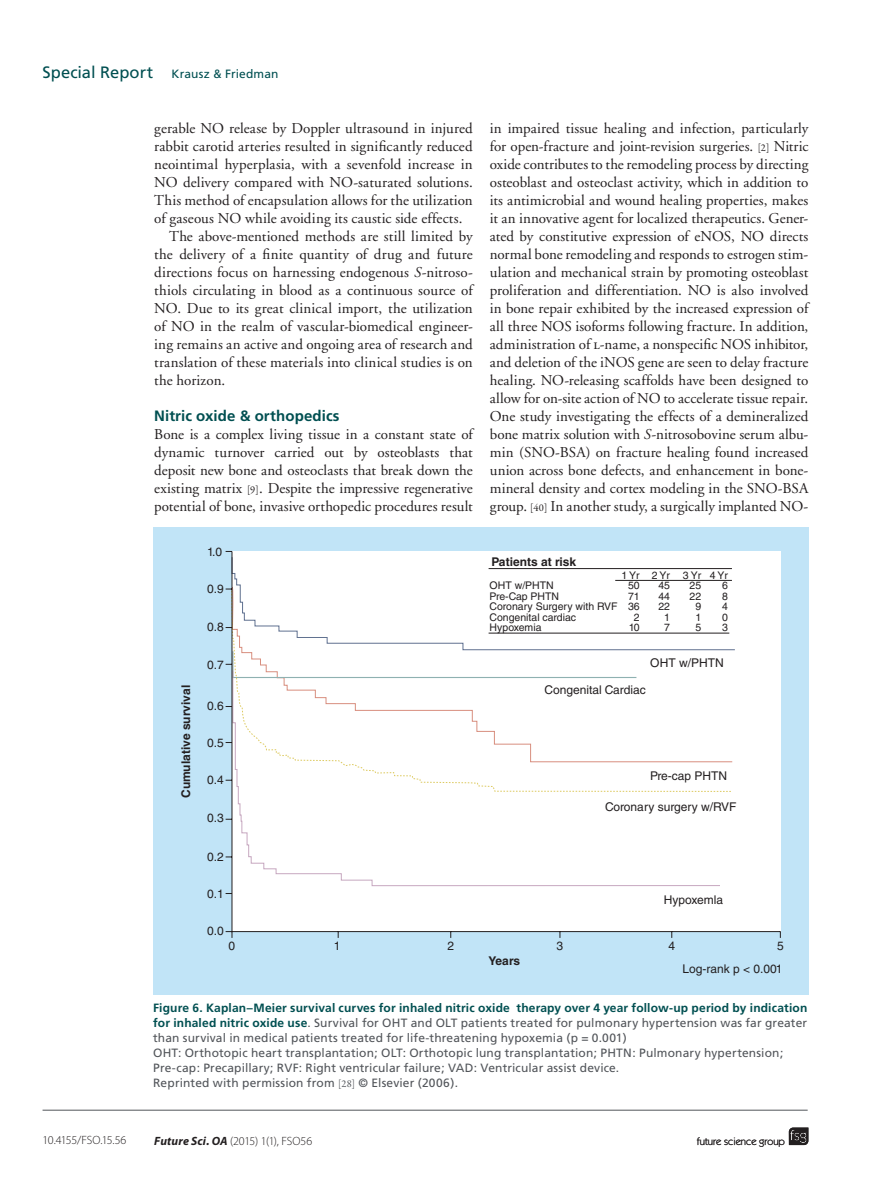
<style>
.page{position:relative;width:885px;height:1191px;background:#fff}
.page>*{position:absolute;margin:0;border:0;box-sizing:border-box;transform-origin:0 0}
.t1{font:15px/18px "Adobe Garamond";letter-spacing:.005em;color:#231f20;text-align:justify}
.t2{font:700 15px "Frutiger";letter-spacing:.005em;color:#004f51}
.t3{font:12px/15px "Frutiger";letter-spacing:.01em;color:#52555a}
.t4{font:12px "Helvetica LT Std";color:#231f20}
.t5{font:300 12px "Myriad Pro";letter-spacing:-.02em;color:#231f20}
.t6{font:700 12px "Helvetica LT Std";color:#231f20}
.t7{font:12px "Frutiger";letter-spacing:.01em;color:#004f51}
.t8{font:10.5px/10.5px "Helvetica LT Std";color:#231f20;text-align:right}
.t9{font:10.5px "Itc Kabel";color:#231f20}
.s1{font-size:16.5px}
.s2{font-style:italic}
.s3{font-family:"Garamond Premr Pro";font-size:10.5px}
.s4{font-family:"Adobe Garamond Regular SC"}
.s5{font-weight:700;color:#004f51}
.s6{font-weight:700;font-style:italic}
</style>
<div class="page">
<svg style="left:788px;top:1127px;width:20px;height:18px"></svg>
<hr style="left:43px;top:1109px;width:764px;height:1px;background:#52555a">
<div style="left:153px;top:527px;width:655px;height:468px;background:#c1e4f7"></div>
<div style="left:225px;top:551px;width:556px;height:387px;background:#fff"></div>
<p class="t7" style="left:43px;top:67px;width:237px"><span class="s1">Special Report</span> Krausz &amp; Friedman</p>
<p class="t1" style="left:154px;top:119px;width:320px">gerable NO release by Doppler ultrasound in injured</p>
<p class="t1" style="left:154px;top:137px;width:320px">rabbit carotid arteries resulted in significantly reduced</p>
<p class="t1" style="left:154px;top:155px;width:320px">neointimal hyperplasia, with a sevenfold increase in</p>
<p class="t1" style="left:154px;top:173px;width:320px">NO delivery compared with NO-saturated solutions.</p>
<p class="t1" style="left:154px;top:191px;width:320px">This method of encapsulation allows for the utilization</p>
<p class="t1" style="left:154px;top:209px;width:310px">of gaseous NO while avoiding its caustic side effects.</p>
<p class="t1" style="left:169px;top:227px;width:305px">The above-mentioned methods are still limited by</p>
<p class="t1" style="left:154px;top:245px;width:320px">the delivery of a finite quantity of drug and future</p>
<p class="t1" style="left:154px;top:263px;width:320px">directions focus on harnessing endogenous <span class="s2">S-</span>nitroso-</p>
<p class="t1" style="left:154px;top:281px;width:320px">thiols circulating in blood as a continuous source of</p>
<p class="t1" style="left:154px;top:299px;width:320px">NO. Due to its great clinical import, the utilization</p>
<p class="t1" style="left:154px;top:317px;width:320px">of NO in the realm of vascular-biomedical engineer-</p>
<p class="t1" style="left:154px;top:335px;width:320px">ing remains an active and ongoing area of research and</p>
<p class="t1" style="left:154px;top:353px;width:320px">translation of these materials into clinical studies is on</p>
<p class="t1" style="left:154px;top:371px;width:73px">the horizon.</p>
<p class="t2" style="left:154px;top:406px;width:187px">Nitric oxide &amp; orthopedics</p>
<p class="t1" style="left:154px;top:425px;width:320px">Bone is a complex living tissue in a constant state of dynamic turnover carried out by osteoblasts that deposit new bone and osteoclasts that break down the existing matrix <span class="s3">[9]</span>. Despite the impressive regenerative potential of bone, invasive orthopedic procedures result</p>
<p class="t4" style="left:207px;top:545px;width:16px">1.0</p>
<p class="t4" style="left:207px;top:581px;width:18px">0.9</p>
<p class="t4" style="left:207px;top:620px;width:18px">0.8</p>
<p class="t4" style="left:207px;top:658px;width:18px">0.7</p>
<p class="t1" style="left:490px;top:119px;width:320px">in impaired tissue healing and infection, particularly for open-fracture and joint-revision surgeries. <span class="s3">[2]</span> Nitric oxide contributes to the remodeling process by directing osteoblast and osteoclast activity, which in addition to its antimicrobial and wound healing properties, makes it an innovative agent for localized therapeutics. Gener&shy;ated by constitutive expression of eNOS, NO directs normal bone remodeling and responds to estrogen stim&shy;ulation and mechanical strain by promoting osteoblast proliferation and differentiation. NO is also involved in bone repair exhibited by the increased expression of all three NOS isoforms following fracture. In addition, administration of <span class="s4">l-</span>name, a nonspecific NOS inhibitor, and deletion of the iNOS gene are seen to delay fracture healing. NO-releasing scaffolds have been designed to allow for on-site action of NO to accelerate tissue repair.<br>One study investigating the effects of a demineralized bone matrix solution with <span class="s2">S-</span>nitrosobovine serum albu&shy;min (SNO-BSA) on fracture healing found increased union across bone defects, and enhancement in bone&shy;mineral density and cortex modeling in the SNO-BSA group. <span class="s3">[40]</span> In another study, a surgically implanted NO-</p>
<p class="t6" style="left:491px;top:554px;width:86px">Patients at risk</p>
<p class="t8" style="left:489px;top:580px;width:129px;text-align:left">OHT w/PHTN<br>Pre-Cap PHTN<br>Coronary Surgery with RVF<br>Congenital cardiac<br>Hypoxemia</p>
<p class="t8" style="left:621px;top:570px;width:20px">1 Yr<br>50<br>71<br>36<br>2<br>10</p>
<p class="t8" style="left:651px;top:570px;width:20px">2 Yr<br>45<br>44<br>22<br>1<br>7</p>
<p class="t8" style="left:683px;top:570px;width:20px">3 Yr<br>25<br>22<br>9<br>1<br>5</p>
<p class="t8" style="left:722px;top:570px;width:7px;text-align:justify;text-indent:-12px">4 Yr 6<br>8<br>4<br>0<br>3</p>
<p class="t4" style="left:650px;top:656px;width:75px">OHT w/PHTN</p>
<p class="t6" style="left:179px;top:798px;width:114px;rotate:-90deg">Cumulative survival</p>
<p class="t4" style="left:544px;top:682px;width:103px">Congenital Cardiac</p>
<p class="t4" style="left:207px;top:699px;width:18px">0.6</p>
<p class="t4" style="left:207px;top:735px;width:18px">0.5</p>
<p class="t4" style="left:650px;top:769px;width:79px">Pre-cap PHTN</p>
<p class="t4" style="left:605px;top:800px;width:133px">Coronary surgery w/RVF</p>
<p class="t4" style="left:207px;top:773px;width:18px">0.4</p>
<p class="t4" style="left:207px;top:811px;width:18px">0.3</p>
<p class="t4" style="left:207px;top:849px;width:18px">0.2</p>
<p class="t4" style="left:207px;top:886px;width:18px">0.1</p>
<p class="t4" style="left:207px;top:924px;width:18px">0.0</p>
<p class="t4" style="left:228px;top:938px;width:8px">0</p>
<p class="t4" style="left:663px;top:892px;width:61px">Hypoxemla</p>
<p class="t4" style="left:334px;top:938px;width:8px">1</p>
<p class="t4" style="left:447px;top:938px;width:8px">2</p>
<p class="t4" style="left:556px;top:938px;width:8px">3</p>
<p class="t4" style="left:668px;top:938px;width:8px">4</p>
<p class="t4" style="left:777px;top:938px;width:8px">5</p>
<p class="t6" style="left:488px;top:954px;width:33px">Years</p>
<p class="t4" style="left:682px;top:962px;width:102px">Log-rank p &lt; 0.001</p>
<p class="t3" style="left:153px;top:1000px;width:655px"><span class="s5">Figure 6. Kaplan–Meier survival curves for inhaled nitric oxide therapy over 4 year follow-up period by indication for inhaled nitric oxide use</span>. Survival for OHT and OLT patients treated for pulmonary hypertension was far greater than survival in medical patients treated for life-threatening hypoxemia (p = 0.001)<br>OHT: Orthotopic heart transplantation; OLT: Orthotopic lung transplantation; PHTN: Pulmonary hypertension; Pre-cap: Precapillary; RVF: Right ventricular failure; VAD: Ventricular assist device.<br>Reprinted with permission from <span class="s3">[28]</span> © Elsevier (2006).</p>
<p class="t5" style="left:43px;top:1133px;width:85px">10.4155/FSO.15.56</p>
<p class="t5" style="left:154px;top:1134px;width:159px"><span class="s6">Future Sci. OA</span> (2015) 1(1), FSO56</p>
<p class="t9" style="left:696px;top:1135px;width:90px">future science group</p>
</div>
